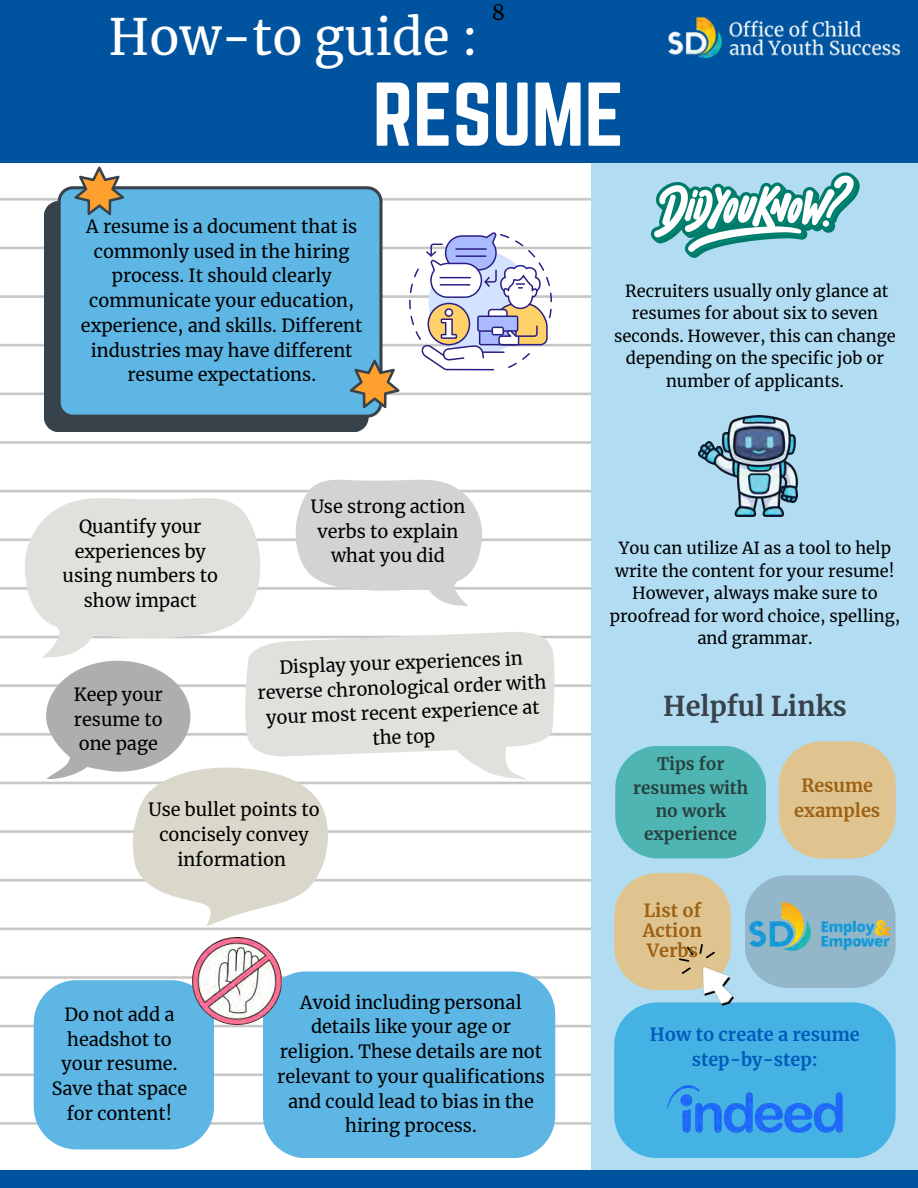
<style>
.page{position:relative;width:918px;height:1188px;background:#fff}
.page>*{position:absolute;margin:0;border:0;box-sizing:border-box;transform-origin:0 0}
.t1{font:79.05px "Norwester";color:#fff}
.t2{font:49.5px "Merriweather";color:#fff}
.t3{font:700 27px "Merriweather";color:#37424a}
.t4{font:21px "Merriweather";color:#000}
.t5{font:18px/24.8px "Merriweather";color:#000;text-align:center}
.t6{font:700 18px/24.8px "Merriweather";color:#005bbb;text-align:center}
.t7{font:700 18px/20.2px "Merriweather";color:#9c6114;text-align:justify}
.t8{font:700 17.1px/23.4px "Merriweather";color:#27413e;text-align:center}
.t9{font:16.5px/22.5px "Merriweather";color:#000;text-align:center}
</style>
<div class="page">
<img style="left:0;top:198px;width:591px;height:973px">
<div style="left:591px;top:0;width:327px;height:1188px;background:#b1dcf2"></div>
<div style="left:0;top:0;width:918px;height:163px;background:#00549f"></div>
<svg style="left:614px;top:1002px;width:282px;height:156px;background:#4cb4e4"></svg>
<img style="left:667px;top:1060px;width:176px;height:98px">
<img style="left:668px;top:16px;width:233px;height:42px">
<svg style="left:745px;top:875px;width:151px;height:113px"></svg>
<img style="left:748px;top:901px;width:143px;height:51px">
<svg style="left:614px;top:873px;width:117px;height:117px;background:#dac69a"></svg>
<div style="left:0;top:1171px;width:918px;height:17px;background:#00549f"></div>
<div style="left:44px;top:201px;width:325px;height:231px;background:#37424a"></div>
<div style="left:58px;top:186px;width:325px;height:232px;background:#5eb6e4"></div>
<svg style="left:74px;top:166px;width:50px;height:49px"></svg>
<svg style="left:350px;top:359px;width:49px;height:49px"></svg>
<svg style="left:650px;top:172px;width:210px;height:86px"></svg>
<img style="left:699px;top:415px;width:99px;height:102px">
<svg style="left:615px;top:746px;width:151px;height:112px;background:#57b8b8"></svg>
<svg style="left:779px;top:741px;width:117px;height:117px;background:#dac69b"></svg>
<svg style="left:482px;top:632px;width:73px;height:147px;fill:#e0e1dd"></svg>
<svg style="left:24px;top:480px;width:458px;height:446px"></svg>
<div style="left:34px;top:980px;width:180px;height:169px;background:#5eb6e4"></div>
<div style="left:263px;top:971px;width:292px;height:187px;background:#5eb6e4"></div>
<img style="left:192px;top:937px;width:89px;height:88px">
<img style="left:680px;top:944px;width:65px;height:74px">
<svg style="left:409px;top:232px;width:143px;height:138px"></svg>
<h4 class="t2" style="left:109px;top:6px;width:371px">How-to guide :</h4>
<p class="t4" style="left:492px;top:-1px;width:15px">8</p>
<p class="t1" style="left:373px;top:67px;width:253px">RESUME</p>
<h4 class="t5" style="left:81px;top:214px;width:283px">A resume is a document that is commonly used in the hiring process. It should clearly communicate your education, experience, and skills. Different industries may have different resume expectations.</h4>
<p class="t9" style="left:614px;top:280px;width:283px">Recruiters usually only glance at resumes for about six to seven seconds. However, this can change depending on the specific job or number of applicants.</p>
<p class="t5" style="left:63px;top:514px;width:157px">Quantify your experiences by using numbers to show impact</p>
<p class="t5" style="left:74px;top:682px;width:91px;text-align:justify">Keep your resume to one page</p>
<p class="t5" style="left:311px;top:494px;width:156px">Use strong action verbs to explain what you did</p>
<p class="t5" style="left:256px;top:656px;width:291px;rotate:-2deg">Display your experiences in reverse chronological order with your most recent experience at the top</p>
<p class="t5" style="left:148px;top:797px;width:173px">Use bullet points to concisely convey information</p>
<p class="t5" style="left:52px;top:1002px;width:137px">Do not add a headshot to your resume.<br>Save that space for content!</p>
<h3 class="t5" style="left:277px;top:990px;width:269px">Avoid including personal details like your age or religion. These details are not relevant to your qualifications and could lead to bias in the hiring process.</h3>
<h4 class="t9" style="left:610px;top:537px;width:292px">You can utilize AI as a tool to help write the content for your resume!<br>However, always make sure to proofread for word choice, spelling, and grammar.</h4>
<p class="t3" style="left:663px;top:690px;width:185px">Helpful Links</p>
<p class="t8" style="left:633px;top:752px;width:117px">Tips for resumes with no work experience</p>
<h4 class="t7" style="left:643px;top:900px;width:61px">List of Action Verbs</h4>
<p class="t7" style="left:794px;top:773px;width:88px;line-height:24.8px;text-align:center">Resume examples</p>
<h2 class="t6" style="left:650px;top:1023px;width:211px">How to create a resume step-by-step:</h2>
</div>
